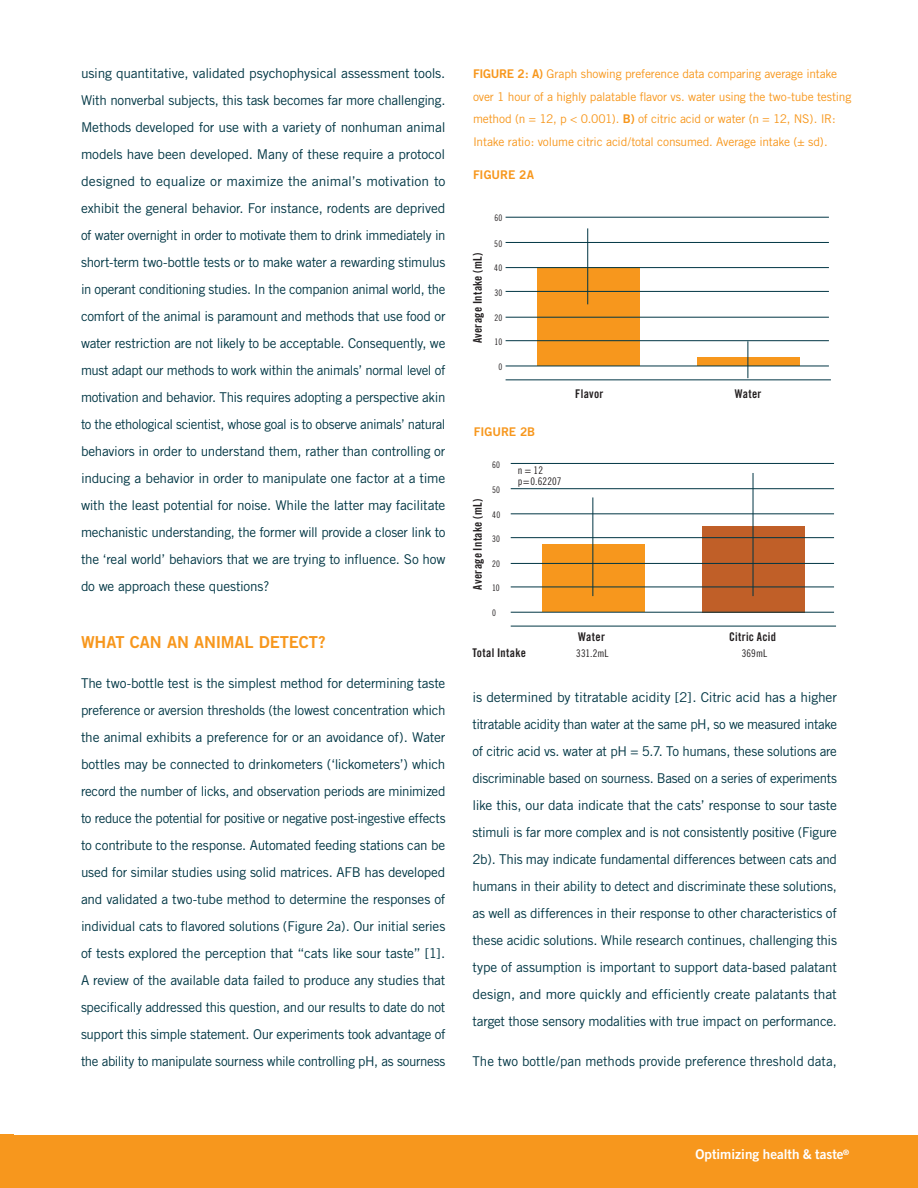
<style>
.page{position:relative;width:918px;height:1188px;background:#fff}
.page>*{position:absolute;margin:0;border:0;box-sizing:border-box;transform-origin:0 0}
.SubHead{font:16.5px "Trade Gothic Bold Two";letter-spacing:-.005em;color:#f7971d}
.BodyCopy{font:13.5px/27px "Trade Gothic";letter-spacing:-.015em;color:#003644;text-align:justify}
.t1{font:13.5px "Trade Gothic Bold Two";color:#fff}
.Table_Header{font:12px/22.5px "Trade Gothic";letter-spacing:-.015em;color:#f7971d}
.SubHead-2{font:12px "Trade Gothic Bold Cond Twenty";letter-spacing:.025em;color:#231f20}
.Table_Header-2{font:12px "Trade Gothic Bold Two";letter-spacing:-.005em;color:#f7971d}
.SubHead-3{font:10.5px "Trade Gothic Cond Eighteen";letter-spacing:.01em;color:#231f20}
.SubHead-4{font:9px "Trade Gothic Cond Eighteen";letter-spacing:.025em;color:#231f20}
.s1{font-family:"Trade Gothic Bold Two"}
</style>
<div class="page">
<div style="left:0;top:1135px;width:918px;height:53px;background:#f7971d"></div>
<div style="left:537px;top:267px;width:102px;height:99px;background:#f7971d"></div>
<div style="left:697px;top:357px;width:102px;height:9px;background:#f7971d"></div>
<hr style="left:506px;top:242px;width:323px;height:1px;background:#003644">
<hr style="left:506px;top:217px;width:323px;height:1px;background:#003644">
<hr style="left:506px;top:267px;width:323px;height:1px;background:#003644">
<hr style="left:506px;top:291px;width:323px;height:1px;background:#003644">
<hr style="left:506px;top:317px;width:323px;height:1px;background:#003644">
<hr style="left:506px;top:340px;width:323px;height:1px;background:#003644">
<hr style="left:506px;top:366px;width:323px;height:1px;background:#003644">
<hr style="left:506px;top:380px;width:325px;height:1px;background:#003644">
<hr style="left:587px;top:228px;width:1px;height:76px;background:#003644">
<hr style="left:748px;top:341px;width:1px;height:37px;background:#003644">
<div style="left:542px;top:544px;width:102px;height:68px;background:#f7971d"></div>
<div style="left:702px;top:526px;width:102px;height:86px;background:#c05f28"></div>
<hr style="left:511px;top:488px;width:323px;height:1px;background:#003644">
<hr style="left:511px;top:463px;width:323px;height:1px;background:#003644">
<hr style="left:511px;top:514px;width:323px;height:1px;background:#003644">
<hr style="left:511px;top:537px;width:323px;height:1px;background:#003644">
<hr style="left:511px;top:563px;width:323px;height:1px;background:#003644">
<hr style="left:511px;top:587px;width:323px;height:1px;background:#003644">
<hr style="left:511px;top:612px;width:323px;height:1px;background:#003644">
<hr style="left:511px;top:626px;width:325px;height:1px;background:#003644">
<hr style="left:593px;top:497px;width:1px;height:99px;background:#003644">
<hr style="left:753px;top:473px;width:1px;height:123px;background:#003644">
<p class="BodyCopy" style="left:81px;top:60px;width:366px">using quantitative, validated psychophysical assessment tools.<br>With nonverbal subjects, this task becomes far more challenging.<br>Methods developed for use with a variety of nonhuman animal models have been developed. Many of these require a protocol designed to equalize or maximize the animal’s motivation to exhibit the general behavior. For instance, rodents are deprived of water overnight in order to motivate them to drink immediately in short-term two-bottle tests or to make water a rewarding stimulus in operant conditioning studies. In the companion animal world, the comfort of the animal is paramount and methods that use food or water restriction are not likely to be acceptable. Consequently, we must adapt our methods to work within the animals’ normal level of motivation and behavior. This requires adopting a perspective akin to the ethological scientist, whose goal is to observe animals’ natural behaviors in order to understand them, rather than controlling or inducing a behavior in order to manipulate one factor at a time with the least potential for noise. While the latter may facilitate mechanistic understanding, the former will provide a closer link to the ‘real world’ behaviors that we are trying to influence. So how do we approach these questions?</p>
<p class="SubHead" style="left:81px;top:632px;width:246px">WHAT CAN AN ANIMAL DETECT?</p>
<p class="BodyCopy" style="left:81px;top:670px;width:366px">The two-bottle test is the simplest method for determining taste preference or aversion thresholds (the lowest concentration which the animal exhibits a preference for or an avoidance of). Water bottles may be connected to drinkometers (‘lickometers’) which record the number of licks, and observation periods are minimized to reduce the potential for positive or negative post-ingestive effects to contribute to the response. Automated feeding stations can be used for similar studies using solid matrices. AFB has developed and validated a two-tube method to determine the responses of individual cats to flavored solutions (Figure 2a). Our initial series of tests explored the perception that “cats like sour taste” [1].<br>A review of the available data failed to produce any studies that specifically addressed this question, and our results to date do not support this simple statement. Our experiments took advantage of the ability to manipulate sourness while controlling pH, as sourness</p>
<p class="Table_Header" style="left:473px;top:63px;width:380px"><span class="s1">FIGURE 2: A)</span> Graph showing preference data comparing average intake over 1 hour of a highly palatable flavor vs. water using the two-tube testing method (n = 12, p &lt; 0.001). <span class="s1">B)</span> of citric acid or water (n = 12, NS). IR:<br>Intake ratio: volume citric acid/total consumed. Average intake (± sd).</p>
<p class="Table_Header-2" style="left:473px;top:167px;width:63px">FIGURE 2A</p>
<p class="SubHead-4" style="left:494px;top:213px;width:10px">60</p>
<p class="SubHead-2" style="left:470px;top:343px;width:92px;rotate:-90deg">Average Intake (mL)</p>
<p class="SubHead-4" style="left:494px;top:238px;width:10px">50</p>
<p class="SubHead-4" style="left:494px;top:263px;width:10px">40</p>
<p class="SubHead-4" style="left:494px;top:287px;width:9px">30</p>
<p class="SubHead-4" style="left:494px;top:313px;width:9px">20</p>
<p class="SubHead-4" style="left:495px;top:337px;width:9px">10</p>
<p class="SubHead-4" style="left:498px;top:361px;width:5px">0</p>
<p class="Table_Header-2" style="left:474px;top:425px;width:63px">FIGURE 2B</p>
<p class="SubHead-2" style="left:470px;top:590px;width:92px;rotate:-90deg">Average Intake (mL)</p>
<p class="SubHead-4" style="left:492px;top:459px;width:10px">60</p>
<p class="SubHead-4" style="left:492px;top:485px;width:10px">50</p>
<p class="SubHead-4" style="left:492px;top:509px;width:10px">40</p>
<p class="SubHead-4" style="left:492px;top:533px;width:9px">30</p>
<p class="SubHead-4" style="left:492px;top:559px;width:9px">20</p>
<p class="SubHead-4" style="left:492px;top:583px;width:9px">10</p>
<p class="SubHead-4" style="left:492px;top:607px;width:5px">0</p>
<p class="SubHead-3" style="left:518px;top:464px;width:27px">n = 12</p>
<p class="SubHead-3" style="left:518px;top:475px;width:45px">p=0.62207</p>
<p class="SubHead-2" style="left:575px;top:386px;width:30px">Flavor</p>
<p class="SubHead-2" style="left:735px;top:386px;width:28px">Water</p>
<p class="SubHead-2" style="left:578px;top:630px;width:28px">Water</p>
<p class="SubHead-2" style="left:729px;top:630px;width:48px">Citric Acid</p>
<p class="SubHead-2" style="left:472px;top:645px;width:55px">Total Intake</p>
<p class="SubHead-3" style="left:576px;top:647px;width:34px">331.2mL</p>
<p class="SubHead-3" style="left:742px;top:647px;width:27px">369mL</p>
<p class="BodyCopy" style="left:472px;top:684px;width:366px">is determined by titratable acidity [2]. Citric acid has a higher titratable acidity than water at the same pH, so we measured intake of citric acid vs. water at pH = 5.7. To humans, these solutions are discriminable based on sourness. Based on a series of experiments like this, our data indicate that the cats’ response to sour taste stimuli is far more complex and is not consistently positive (Figure 2b). This may indicate fundamental differences between cats and humans in their ability to detect and discriminate these solutions, as well as differences in their response to other characteristics of these acidic solutions. While research continues, challenging this type of assumption is important to support data-based palatant design, and more quickly and efficiently create palatants that target those sensory modalities with true impact on performance.</p>
<p class="BodyCopy" style="left:472px;top:1048px;width:366px">The two bottle/pan methods provide preference threshold data,</p>
<p class="t1" style="left:696px;top:1146px;width:155px">Optimizing health &amp; taste<sup>®</sup></p>
</div>
